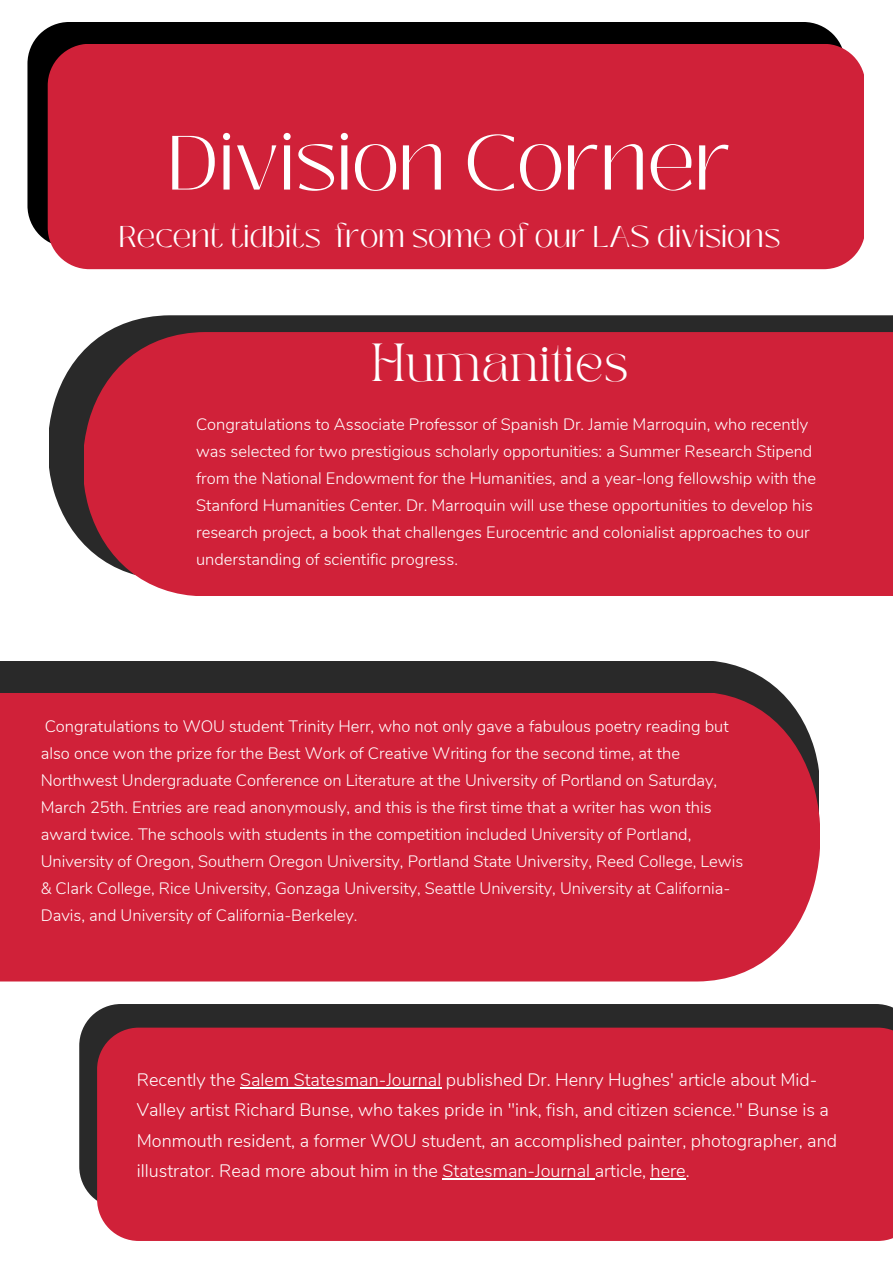
<style>
.page{position:relative;width:893px;height:1264px;background:#fff}
.page>*{position:absolute;margin:0;border:0;box-sizing:border-box;transform-origin:0 0}
.t1{font:300 76.5px "Black Mango";color:#fff}
.t2{font:37.5px "TAN PEARL Regular";color:#fff}
.t3{font:300 30px "Black Mango";color:#fff}
.t4{font:300 18px/30.3px "Nunito";color:#fff}
.t5{font:300 16.5px/27px "Nunito";color:#fff}
</style>
<div class="page">
<div style="left:27px;top:22px;width:814px;height:220px;background:#000"></div>
<svg style="left:49px;top:315px;width:843px;height:230px;fill:#292929"></svg>
<div style="left:0;top:661px;width:781px;height:31px;background:#292929"></div>
<div style="left:79px;top:1004px;width:813px;height:197px;background:#292929"></div>
<div style="left:48px;top:44px;width:815px;height:225px;background:#d02139"></div>
<div style="left:84px;top:332px;width:808px;height:263px;background:#d02139"></div>
<div style="left:0;top:692px;width:820px;height:289px;background:#d02139"></div>
<div style="left:97px;top:1027px;width:795px;height:213px;background:#d02139"></div>
<hr style="left:240px;top:1087px;width:201px;height:1px;background:#fff">
<hr style="left:442px;top:1178px;width:152px;height:1px;background:#fff">
<hr style="left:650px;top:1178px;width:35px;height:1px;background:#fff">
<h1 class="t1" style="left:167px;top:105px;width:566px">Division Corner</h1>
<h3 class="t3" style="left:118px;top:214px;width:663px">Recent tidbits from some of our LAS divisions</h3>
<h2 class="t2" style="left:371px;top:343px;width:259px">Humanities</h2>
<p class="t5" style="left:196px;top:410px;width:621px">Congratulations to Associate Professor of Spanish Dr. Jamie Marroquin, who recently was selected for two prestigious scholarly opportunities: a Summer Research Stipend from the National Endowment for the Humanities, and a year-long fellowship with the Stanford Humanities Center. Dr. Marroquin will use these opportunities to develop his research project, a book that challenges Eurocentric and colonialist approaches to our understanding of scientific progress.</p>
<p class="t5" style="left:41px;top:712px;width:704px">Congratulations to WOU student Trinity Herr, who not only gave a fabulous poetry reading but also once won the prize for the Best Work of Creative Writing for the second time, at the Northwest Undergraduate Conference on Literature at the University of Portland on Saturday, March 25th. Entries are read anonymously, and this is the first time that a writer has won this award twice. The schools with students in the competition included University of Portland, University of Oregon, Southern Oregon University, Portland State University, Reed College, Lewis &amp; Clark College, Rice University, Gonzaga University, Seattle University, University at California-Davis, and University of California-Berkeley.</p>
<p class="t4" style="left:137px;top:1064px;width:701px">Recently the Salem Statesman-Journal published Dr. Henry Hughes' article about Mid-Valley artist Richard Bunse, who takes pride in "ink, fish, and citizen science." Bunse is a Monmouth resident, a former WOU student, an accomplished painter, photographer, and illustrator. Read more about him in the Statesman-Journal article, here.</p>
</div>
